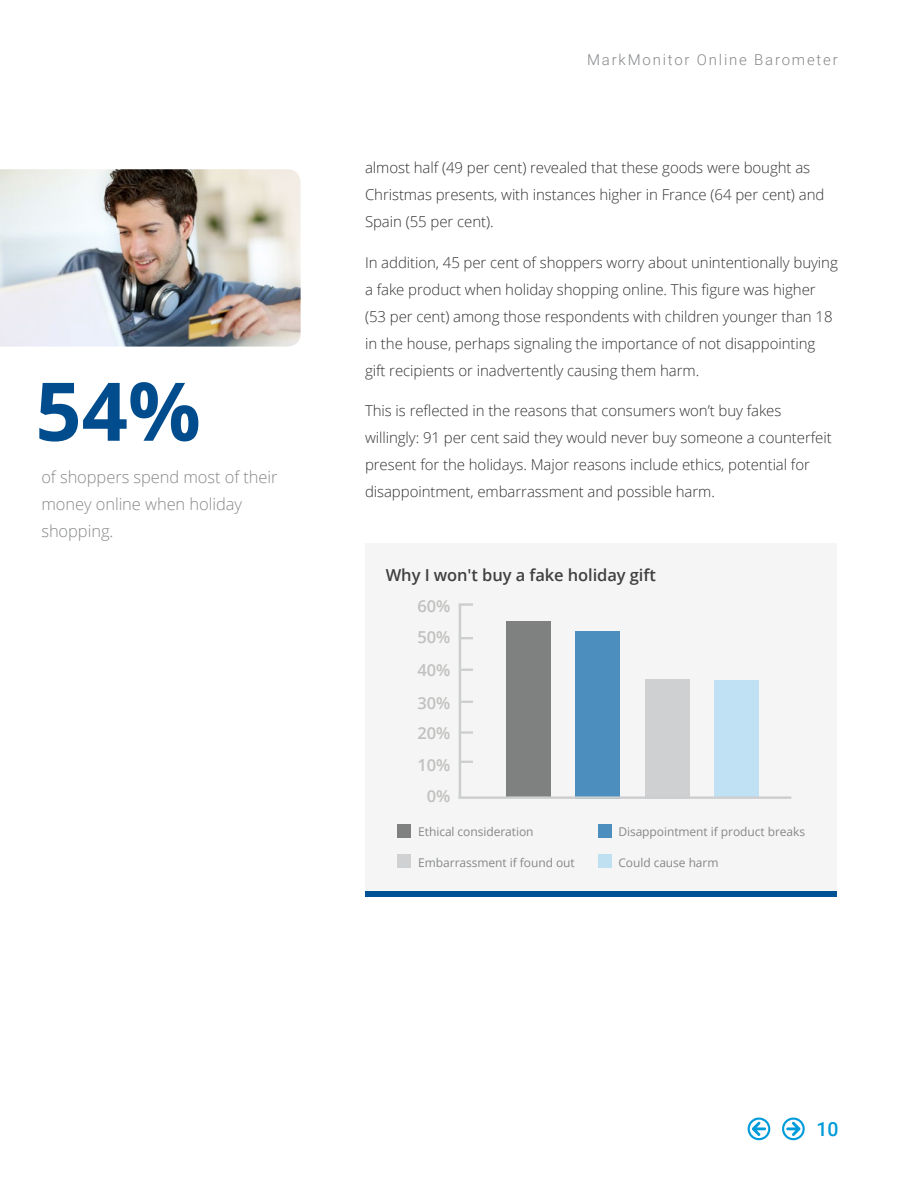
<style>
.page{position:relative;width:918px;height:1188px;background:#fff}
.page>*{position:absolute;margin:0;border:0;box-sizing:border-box;transform-origin:0 0}
.t1{font:700 81px "Open Sans";color:#004c8d}
.t2{font:500 19.5px "Roboto";color:#009bda}
.t3{font:300 16.5px/27px "Open Sans";letter-spacing:-.005em;color:#86888a}
.t4{font:600 16.5px "Open Sans";letter-spacing:-.005em;color:#404040}
.t5{font:600 16.5px/31.5px "Open Sans";color:#c2c1c0}
.t6{font:300 15px/27px "Open Sans";letter-spacing:-.005em;color:#333}
.t7{font:300 15px "Roboto";letter-spacing:.12em;color:#86888a}
.t8{font:12px "Open Sans";letter-spacing:-.005em;color:#86888a}
</style>
<div class="page">
<svg style="left:782px;top:1118px;width:23px;height:22px"></svg>
<svg style="left:748px;top:1118px;width:22px;height:22px"></svg>
<img style="left:0;top:169px;width:301px;height:178px">
<div style="left:365px;top:544px;width:472px;height:347px;background:#f5f5f5"></div>
<div style="left:365px;top:891px;width:472px;height:5px;background:#005296"></div>
<div style="left:398px;top:854px;width:13px;height:14px;background:#cfd1d2"></div>
<div style="left:398px;top:824px;width:13px;height:13px;background:#7f8080"></div>
<div style="left:598px;top:824px;width:13px;height:13px;background:#4c8ebe"></div>
<div style="left:598px;top:854px;width:13px;height:14px;background:#bfe0f1"></div>
<div style="left:506px;top:621px;width:44px;height:176px;background:#7f8080"></div>
<div style="left:576px;top:631px;width:44px;height:167px;background:#4c8ebd"></div>
<div style="left:645px;top:679px;width:44px;height:119px;background:#cfd0d2"></div>
<div style="left:715px;top:681px;width:44px;height:117px;background:#c0e0f3"></div>
<svg style="left:461px;top:637px;width:12px;height:2px"></svg>
<hr style="left:459px;top:603px;width:14px;height:3px;background:#cdcecf">
<svg style="left:461px;top:669px;width:12px;height:2px"></svg>
<svg style="left:461px;top:701px;width:12px;height:2px"></svg>
<hr style="left:459px;top:731px;width:14px;height:3px;background:#cdcecf">
<svg style="left:461px;top:761px;width:12px;height:2px"></svg>
<hr style="left:459px;top:605px;width:2px;height:193px;background:#cdcecf">
<hr style="left:458px;top:796px;width:333px;height:3px;background:#cdcecf">
<h1 class="t1" style="left:35px;top:354px;width:167px">54%</h1>
<p class="t3" style="left:41px;top:463px;width:238px">of shoppers spend most of their money online when holiday shopping.</p>
<p class="t7" style="left:587px;top:49px;width:252px">MarkMonitor Online Barometer</p>
<p class="t6" style="left:365px;top:154px;width:461px">almost half (49 per cent) revealed that these goods were bought as<br>Christmas presents, with instances higher in France (64 per cent) and<br>Spain (55 per cent).</p>
<p class="t6" style="left:365px;top:249px;width:474px">In addition, 45 per cent of shoppers worry about unintentionally buying a fake product when holiday shopping online. This figure was higher (53 per cent) among those respondents with children younger than 18 in the house, perhaps signaling the importance of not disappointing gift recipients or inadvertently causing them harm.</p>
<p class="t6" style="left:365px;top:397px;width:468px">This is reflected in the reasons that consumers won’t buy fakes willingly: 91 per cent said they would never buy someone a counterfeit present for the holidays. Major reasons include ethics, potential for disappointment, embarrassment and possible harm.</p>
<p class="t4" style="left:386px;top:563px;width:272px">Why I won't buy a fake holiday gift</p>
<p class="t5" style="left:417px;top:590px;width:35px">60%</p>
<p class="t5" style="left:417px;top:621px;width:35px">50%</p>
<p class="t5" style="left:417px;top:653px;width:35px;line-height:33px">40%<br>30%</p>
<p class="t5" style="left:417px;top:717px;width:35px;text-align:center">20%<br>10%<br>0%</p>
<p class="t8" style="left:418px;top:824px;width:117px">Ethical consideration</p>
<p class="t8" style="left:618px;top:824px;width:188px">Disappointment if product breaks</p>
<p class="t8" style="left:618px;top:854px;width:102px">Could cause harm</p>
<p class="t8" style="left:418px;top:854px;width:158px">Embarrassment if found out</p>
<h2 class="t2" style="left:816px;top:1115px;width:24px">10</h2>
</div>
